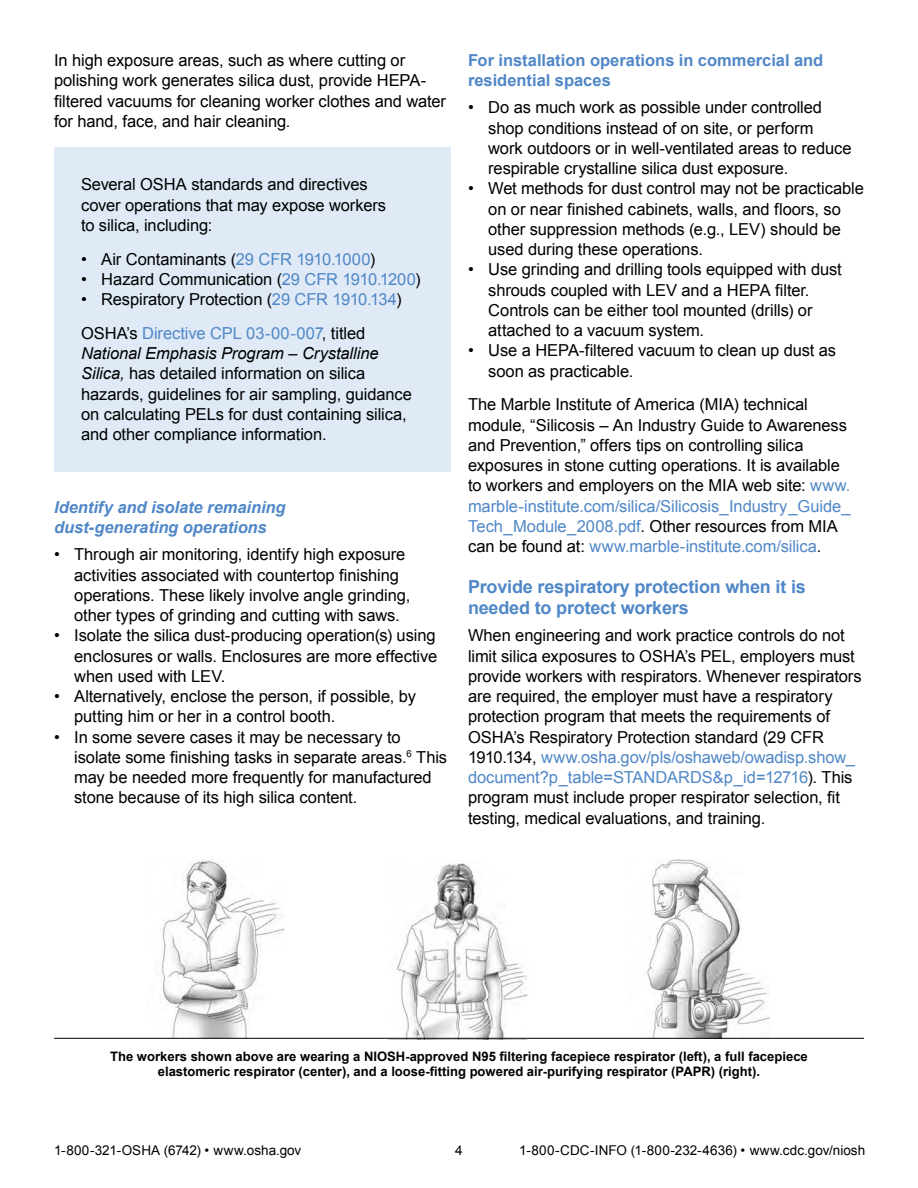
<style>
.page{position:relative;width:918px;height:1188px;background:#fff}
.page>*{position:absolute;margin:0;border:0;box-sizing:border-box;transform-origin:0 0}
.Sub_Subhead{font:700 18px/21px "Arial";letter-spacing:-.01em;color:#5087c7}
.Bodytext{font:16.5px/20.2px "Arial";letter-spacing:-.005em;color:#000}
.Tight_Bullet{font:16.5px/20.2px "Arial";letter-spacing:-.005em;color:#000}
.Bullet_with_space_af{font:16.5px/20.2px "Arial";letter-spacing:-.005em;color:#000}
.Heading_3{font:700 16.5px/20.2px "Arial";color:#5087c7}
.Heading_3-2{font:italic 700 16.5px/20.2px "Arial";letter-spacing:-.005em;color:#5087c7}
.t1{font:13.5px "Arial";letter-spacing:.005em;color:#000}
.t2{font:700 13.05px/15px "Arial";color:#000;text-align:center}
.s1{color:#5087c7}
.s2{font-style:italic}
</style>
<div class="page">
<div style="left:54px;top:147px;width:396px;height:324px;background:#dfeaf6"></div>
<img style="left:146px;top:859px;width:147px;height:179px">
<img style="left:386px;top:863px;width:146px;height:175px">
<img style="left:627px;top:859px;width:143px;height:179px">
<hr style="left:54px;top:1038px;width:810px;height:1px;background:#000">
<p class="Bodytext" style="left:54px;top:50px;width:394px">In high exposure areas, such as where cutting or polishing work generates silica dust, provide HEPA&shy;filtered vacuums for cleaning worker clothes and water for hand, face, and hair cleaning.</p>
<p class="Bodytext" style="left:81px;top:175px;width:307px">Several OSHA standards and directives cover operations that may expose workers to silica, including:</p>
<p class="Tight_Bullet" style="left:81px;top:249px;width:296px">• Air Contaminants (<span class="s1">29 CFR 1910.1000</span>)</p>
<p class="Tight_Bullet" style="left:81px;top:269px;width:341px">• Hazard Communication (<span class="s1">29 CFR 1910.1200</span>)</p>
<p class="Bullet_with_space_af" style="left:81px;top:289px;width:322px">• Respiratory Protection (<span class="s1">29 CFR 1910.134</span>)</p>
<p class="Bodytext" style="left:81px;top:323px;width:333px">OSHA’s <span class="s1">Directive CPL 03-00-007</span>, titled <span class="s2">National Emphasis Program – Crystalline Silica,</span> has detailed information on silica hazards, guidelines for air sampling, guidance on calculating PELs for dust containing silica, and other compliance information.</p>
<p class="Heading_3-2" style="left:54px;top:498px;width:233px">Identify and isolate remaining dust-generating operations</p>
<p class="Tight_Bullet" style="left:74px;top:545px;width:338px;text-indent:-20px">• Through air monitoring, identify high exposure activities associated with countertop finishing operations. These likely involve angle grinding, other types of grinding and cutting with saws.</p>
<p class="Tight_Bullet" style="left:74px;top:626px;width:364px;text-align:justify;text-indent:-20px">• Isolate the silica dust-producing operation(s) using enclosures or walls. Enclosures are more effective when used with LEV.</p>
<p class="Tight_Bullet" style="left:74px;top:686px;width:343px;text-indent:-20px">• Alternatively, enclose the person, if possible, by putting him or her in a control booth.</p>
<p class="Bullet_with_space_af" style="left:74px;top:727px;width:374px;text-indent:-20px">• In some severe cases it may be necessary to isolate some finishing tasks in separate areas.<sup>6</sup> This may be needed more frequently for manufactured stone because of its high silica content.</p>
<p class="Heading_3" style="left:468px;top:51px;width:357px">For installation operations in commercial and residential spaces</p>
<p class="Tight_Bullet" style="left:488px;top:98px;width:365px;text-indent:-20px">• Do as much work as possible under controlled shop conditions instead of on site, or perform work outdoors or in well-ventilated areas to reduce respirable crystalline silica dust exposure.</p>
<p class="Tight_Bullet" style="left:488px;top:179px;width:377px;text-indent:-20px">• Wet methods for dust control may not be practicable on or near finished cabinets, walls, and floors, so other suppression methods (e.g., LEV) should be used during these operations.</p>
<p class="Tight_Bullet" style="left:488px;top:260px;width:355px;text-indent:-20px">• Use grinding and drilling tools equipped with dust shrouds coupled with LEV and a HEPA filter.<br>Controls can be either tool mounted (drills) or attached to a vacuum system.</p>
<p class="Bullet_with_space_af" style="left:488px;top:341px;width:349px;text-indent:-20px">• Use a HEPA-filtered vacuum to clean up dust as soon as practicable.</p>
<p class="Bodytext" style="left:468px;top:395px;width:384px">The Marble Institute of America (MIA) technical module, “Silicosis – An Industry Guide to Awareness and Prevention,” offers tips on controlling silica exposures in stone cutting operations. It is available to workers and employers on the MIA web site: <span class="s1">www. marble-institute.com/silica/Silicosis_Industry_Guide_ Tech_Module_2008.pdf</span>. Other resources from MIA can be found at: <span class="s1">www.marble-institute.com/silica</span>.</p>
<p class="Sub_Subhead" style="left:468px;top:577px;width:339px">Provide respiratory protection when it is needed to protect workers</p>
<p class="Bodytext" style="left:468px;top:626px;width:395px">When engineering and work practice controls do not limit silica exposures to OSHA’s PEL, employers must provide workers with respirators. Whenever respirators are required, the employer must have a respiratory protection program that meets the requirements of OSHA’s Respiratory Protection standard (29 CFR 1910.134, <span class="s1">www.osha.gov/pls/oshaweb/owadisp.show_ document?p_table=STANDARDS&amp;p_id=12716</span>). This program must include proper respirator selection, fit testing, medical evaluations, and training.</p>
<p class="t2" style="left:110px;top:1049px;width:699px">The workers shown above are wearing a NIOSH-approved N95 filtering facepiece respirator (left), a full facepiece elastomeric respirator (center), and a loose-fitting powered air-purifying respirator (PAPR) (right).</p>
<p class="t1" style="left:54px;top:1141px;width:249px">1-800-321-OSHA (6742) • www.osha.gov</p>
<p class="t1" style="left:455px;top:1141px;width:9px">4</p>
<p class="t1" style="left:519px;top:1141px;width:348px">1-800-CDC-INFO (1-800-232-4636) • www.cdc.gov/niosh</p>
</div>
